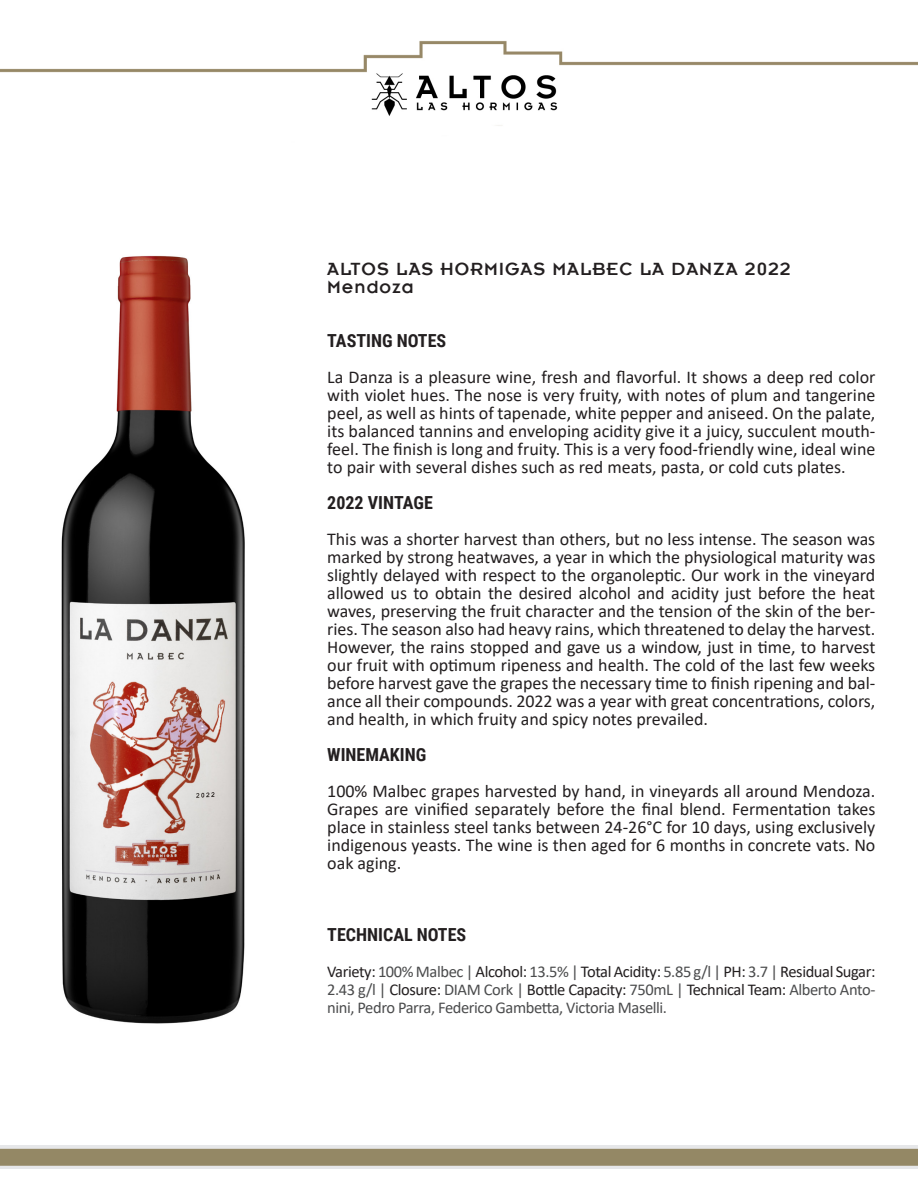
<style>
.page{position:relative;width:918px;height:1188px;background:#fff}
.page>*{position:absolute;margin:0;border:0;box-sizing:border-box;transform-origin:0 0}
.t1{font:19.5px/18px "Insignia LT";letter-spacing:.05em;color:#231f20}
.Text{font:18px/18px "Calibri";color:#231f20;text-align:justify}
.Text-2{font:700 18px "Roboto Condensed";color:#231f20}
.Text-3{font:16.5px/18px "Calibri";letter-spacing:-.025em;color:#4b4c4d;text-align:justify}
.s1{color:#231f20}
</style>
<div class="page">
<div style="left:0;top:1145px;width:918px;height:24px;background:linear-gradient(to right,#e6e7e9,#e6e7e9)"></div>
<div style="left:0;top:1150px;width:918px;height:15px;background:#948865"></div>
<div style="left:0;top:1149px;width:918px;height:17px;border:2px solid #948865"></div>
<img style="left:0;top:41px;width:918px;height:85px">
<img style="left:61px;top:255px;width:184px;height:769px">
<p class="t1" style="left:327px;top:260px;width:465px">ALTOS LAS HORMIGAS MALBEC LA DANZA 2022<br>Mendoza</p>
<p class="Text-2" style="left:327px;top:328px;width:120px">TASTING NOTES</p>
<p class="Text" style="left:327px;top:367px;width:550px">La Danza is a pleasure wine, fresh and flavorful. It shows a deep red color with violet hues. The nose is very fruity, with notes of plum and tangerine peel, as well as hints of tapenade, white pepper and aniseed. On the palate, its balanced tannins and enveloping acidity give it a juicy, succulent mouth&shy;feel. The finish is long and fruity. This is a very food-friendly wine, ideal wine to pair with several dishes such as red meats, pasta, or cold cuts plates.</p>
<p class="Text-2" style="left:327px;top:490px;width:107px">2022 VINTAGE</p>
<p class="Text" style="left:327px;top:529px;width:550px">This was a shorter harvest than others, but no less intense. The season was marked by strong heatwaves, a year in which the physiological maturity was slightly delayed with respect to the organoleptic. Our work in the vineyard allowed us to obtain the desired alcohol and acidity just before the heat waves, preserving the fruit character and the tension of the skin of the ber&shy;ries. The season also had heavy rains, which threatened to delay the harvest.<br>However, the rains stopped and gave us a window, just in time, to harvest our fruit with optimum ripeness and health. The cold of the last few weeks before harvest gave the grapes the necessary time to finish ripening and bal&shy;ance all their compounds. 2022 was a year with great concentrations, colors, and health, in which fruity and spicy notes prevailed.</p>
<p class="Text-2" style="left:327px;top:742px;width:100px">WINEMAKING</p>
<p class="Text" style="left:327px;top:781px;width:550px">100% Malbec grapes harvested by hand, in vineyards all around Mendoza.<br>Grapes are vinified separately before the final blend. Fermentation takes place in stainless steel tanks between 24-26°C for 10 days, using exclusively indigenous yeasts. The wine is then aged for 6 months in concrete vats. No oak aging.</p>
<p class="Text-2" style="left:327px;top:922px;width:141px">TECHNICAL NOTES</p>
<p class="Text-3" style="left:327px;top:962px;width:550px"><span class="s1">Variety:</span> 100% Malbec | <span class="s1">Alcohol:</span> 13.5% | <span class="s1">Total Acidity:</span> 5.85 g/l | <span class="s1">PH:</span> 3.7 | <span class="s1">Residual Sugar:<br></span>2.43 g/l | <span class="s1">Closure:</span> DIAM Cork | <span class="s1">Bottle Capacity:</span> 750mL | <span class="s1">Technical Team:</span> Alberto Anto&shy;nini, Pedro Parra, Federico Gambetta, Victoria Maselli.</p>
</div>
